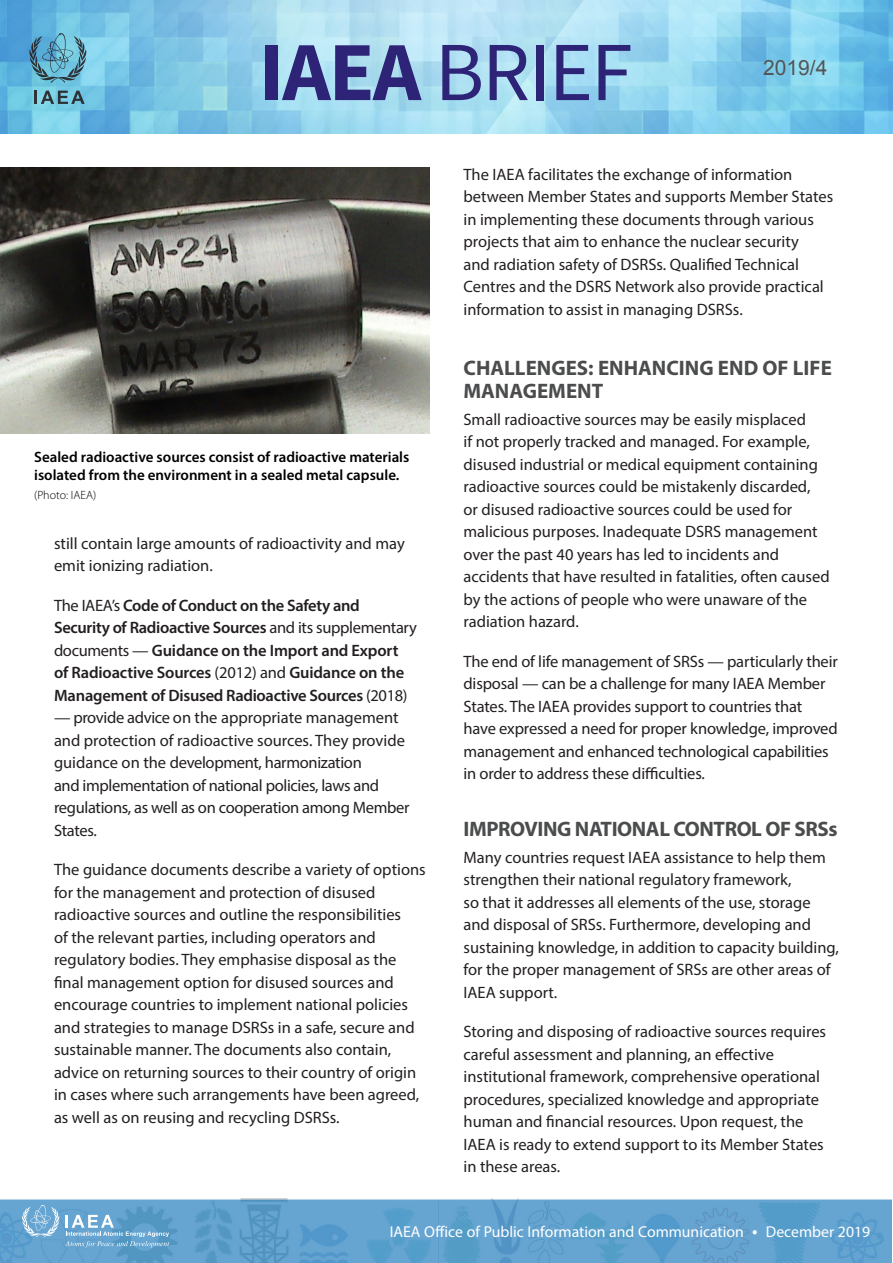
<style>
.page{position:relative;width:893px;height:1263px;background:#fff}
.page>*{position:absolute;margin:0;border:0;box-sizing:border-box;transform-origin:0 0}
.t1{font:84px "Source Sans Pro";letter-spacing:-.02em;color:#2d2377}
.Subhead_01{font:700 21px/22.5px "Myriad Pro";color:#4b4c4d}
.Subhead_01-2{font:700 21px "Myriad Pro";letter-spacing:-.02em;color:#4b4c4d}
.t2{font:21px "Arial";color:#545557}
.Body_text{font:16.5px/22.5px "Myriad Pro";color:#231f20}
.Body_text_-_no_space{font:16.5px/22.5px "Myriad Pro";color:#231f20}
.Body_text-2{font:16.5px/22.5px "Myriad Pro";letter-spacing:-.02em;color:#231f20}
.Body_text-3{font:600 16.5px/22.5px "Myriad Pro";letter-spacing:-.015em;color:#231f20}
.t3{font:15.75px "Myriad Pro";color:#fff}
.t4{font:600 15px/18px "Myriad Pro";color:#000}
.credit_source{font:300 12px "Myriad Pro";color:#000}
.s1{font-weight:700}
.s2{font-weight:400}
.s3{font-family:"Source Sans Pro";font-size:18px}
</style>
<div class="page">
<img style="left:0;top:0;width:893px;height:134px">
<img style="left:0;top:1198px;width:891px;height:65px">
<svg style="left:22px;top:1205px;width:37px;height:32px"></svg>
<svg style="left:65px;top:1215px;width:104px;height:32px;background:#78afd3"></svg>
<img style="left:0;top:167px;width:429px;height:267px">
<svg style="left:29px;top:33px;width:57px;height:50px;background:#5da1ba"></svg>
<svg style="left:35px;top:91px;width:50px;height:13px"></svg>
<h1 class="t1" style="left:259px;top:20px;width:375px"><span class="s1">IAEA</span> BRIEF</h1>
<p class="t2" style="left:763px;top:54px;width:66px">2019/4</p>
<p class="t4" style="left:34px;top:448px;width:377px">Sealed radioactive sources consist of radioactive materials isolated from the environment in a sealed metal capsule.</p>
<p class="credit_source" style="left:34px;top:489px;width:64px">(Photo: IAEA)</p>
<p class="Body_text" style="left:54px;top:532px;width:352px">still contain large amounts of radioactivity and may emit ionizing radiation.</p>
<p class="Body_text-3" style="left:54px;top:593px;width:364px"><span class="s2">The IAEA’s</span> Code of Conduct on the Safety and Security of Radioactive Sources <span class="s2">and its supplementary documents —</span> Guidance on the Import and Export of Radioactive Sources <span class="s2">(2012) and</span> Guidance on the Management of Disused Radioactive Sources <span class="s2">(2018)</span></p>
<p class="Body_text-2" style="left:54px;top:706px;width:357px">— provide advice on the appropriate management and protection of radioactive sources. They provide guidance on the development, harmonization<br>and implementation of national policies, laws and regulations, as well as on cooperation among Member States.</p>
<p class="Body_text" style="left:54px;top:858px;width:373px">The guidance documents describe a variety of options for the management and protection of disused radioactive sources and outline the responsibilities<br>of the relevant parties, including operators and regulatory bodies. They emphasise disposal as the final management option for disused sources and encourage countries to implement national policies and strategies to manage DSRSs in a safe, secure and sustainable manner. The documents also contain, advice on returning sources to their country of origin in cases where such arrangements have been agreed, as well as on reusing and recycling DSRSs.</p>
<p class="Body_text" style="left:463px;top:163px;width:371px">The IAEA facilitates the exchange of information between Member States and supports Member States in implementing these documents through various projects that aim to enhance the nuclear security<br>and radiation safety of DSRSs. Qualified Technical Centres and the DSRS Network also provide practical information to assist in managing DSRSs.</p>
<p class="Subhead_01" style="left:463px;top:356px;width:370px">CHALLENGES: ENHANCING END OF LIFE<br>MANAGEMENT</p>
<p class="Body_text_-_no_space" style="left:463px;top:408px;width:368px">Small radioactive sources may be easily misplaced<br>if not properly tracked and managed. For example, disused industrial or medical equipment containing radioactive sources could be mistakenly discarded,<br>or disused radioactive sources could be used for malicious purposes. Inadequate DSRS management over the past 40 years has led to incidents and accidents that have resulted in fatalities, often caused by the actions of people who were unaware of the radiation hazard.</p>
<p class="Body_text" style="left:463px;top:650px;width:376px">The end of life management of SRSs — particularly their disposal — can be a challenge for many IAEA Member States. The IAEA provides support to countries that have expressed a need for proper knowledge, improved management and enhanced technological capabilities in order to address these difficulties.</p>
<p class="Subhead_01-2" style="left:463px;top:815px;width:376px">IMPROVING NATIONAL CONTROL OF SRSs</p>
<p class="Body_text_-_no_space" style="left:463px;top:845px;width:377px">Many countries request IAEA assistance to help them strengthen their national regulatory framework,<br>so that it addresses all elements of the use, storage and disposal of SRSs. Furthermore, developing and sustaining knowledge, in addition to capacity building, for the proper management of SRSs are other areas of IAEA support.</p>
<p class="Body_text" style="left:463px;top:1020px;width:364px">Storing and disposing of radioactive sources requires careful assessment and planning, an effective institutional framework, comprehensive operational procedures, specialized knowledge and appropriate human and financial resources. Upon request, the IAEA is ready to extend support to its Member States in these areas.</p>
<p class="t3" style="left:390px;top:1221px;width:482px">IAEA Office of Public Information and Communication <span class="s3">•</span> December 2019</p>
</div>
